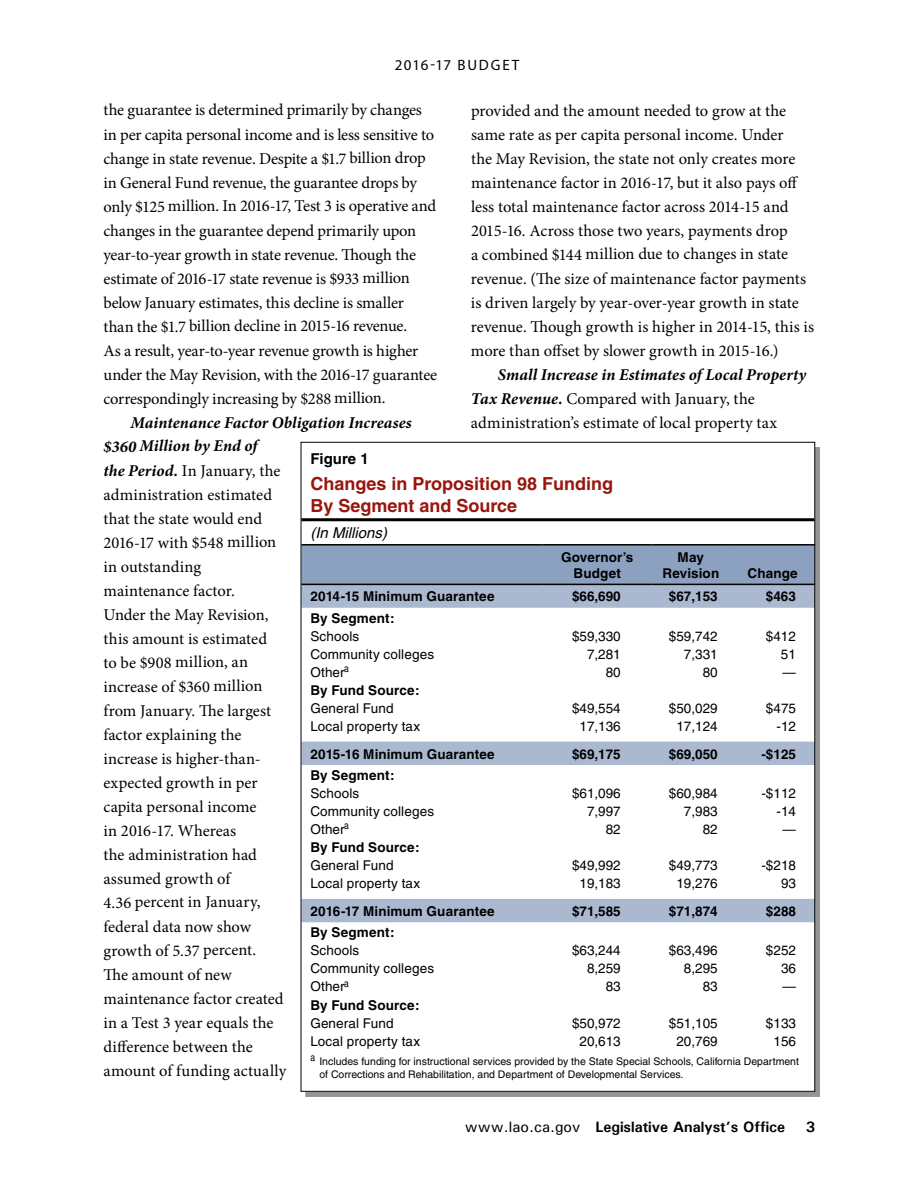
<style>
.page{position:relative;width:918px;height:1188px;background:#fff}
.page>*{position:absolute;margin:0;border:0;box-sizing:border-box;transform-origin:0 0}
.t1{font:700 18px/21.6px "Helvetica";color:#99160f}
.t2{font:16.5px/24px "Minion Pro";letter-spacing:-.005em;color:#000}
.t3{font:700 15px "Univers";color:#000}
.t4{font:15px "Myriad Pro";letter-spacing:.12em;color:#000}
.t5{font:italic 15px "Helvetica";color:#000}
.t6{font:700 15px "Helvetica";color:#000}
.t7{font:13.5px "Helvetica";letter-spacing:.005em;color:#000}
.t8{font:700 13.5px/16.2px "Helvetica";letter-spacing:.005em;color:#000;text-align:center}
.t9{font:10.5px/12.6px "Helvetica";color:#000}
.s1{font-weight:700;font-style:italic}
.s2{font-weight:500}
</style>
<div class="page">
<hr style="left:301px;top:518px;width:513px;height:3px;background:#000">
<div style="left:303px;top:546px;width:510px;height:38px;background:#8ca0bf"></div>
<svg style="left:303px;top:585px;width:510px;height:337px"></svg>
<hr style="left:301px;top:544px;width:242px;height:2px;background:#000">
<hr style="left:543px;top:544px;width:109px;height:2px;background:#000">
<hr style="left:652px;top:544px;width:78px;height:2px;background:#000">
<hr style="left:730px;top:544px;width:85px;height:2px;background:#000">
<hr style="left:301px;top:584px;width:242px;height:1px;background:#000">
<hr style="left:543px;top:584px;width:109px;height:1px;background:#000">
<hr style="left:652px;top:584px;width:78px;height:1px;background:#000">
<hr style="left:730px;top:584px;width:85px;height:1px;background:#000">
<p class="t4" style="left:395px;top:55px;width:126px">2016-17 BUDGET</p>
<p class="t2" style="left:103px;top:98px;width:335px">the guarantee is determined primarily by changes in per capita personal income and is less sensitive to change in state revenue. Despite a $1.7 billion drop in General Fund revenue, the guarantee drops by only $125 million. In 2016-17, Test 3 is operative and changes in the guarantee depend primarily upon year-to-year growth in state revenue. Though the estimate of 2016-17 state revenue is $933 million below January estimates, this decline is smaller than the $1.7 billion decline in 2015-16 revenue.<br>As a result, year-to-year revenue growth is higher under the May Revision, with the 2016-17 guarantee correspondingly increasing by $288 million.</p>
<p class="t2" style="left:103px;top:410px;width:310px;text-indent:27px"><span class="s1">Maintenance Factor Obligation Increases $360 Million by End of<br>the Period.</span> In January, the<br>administration estimated<br>that the state would end<br>2016-17 with $548 million<br>in outstanding<br>maintenance factor.<br>Under the May Revision,<br>this amount is estimated<br>to be $908 million, an<br>increase of $360 million<br>from January. The largest<br>factor explaining the<br>increase is higher-than-<br>expected growth in per<br>capita personal income<br>in 2016-17. Whereas<br>the administration had<br>assumed growth of<br>4.36 percent in January,<br>federal data now show<br>growth of 5.37 percent.<br>The amount of new<br>maintenance factor created<br>in a Test 3 year equals the<br>difference between the<br>amount of funding actually</p>
<p class="t2" style="left:471px;top:98px;width:345px">provided and the amount needed to grow at the same rate as per capita personal income. Under<br>the May Revision, the state not only creates more maintenance factor in 2016-17, but it also pays off less total maintenance factor across 2014-15 and 2015-16. Across those two years, payments drop<br>a combined $144 million due to changes in state revenue. (The size of maintenance factor payments is driven largely by year-over-year growth in state revenue. Though growth is higher in 2014-15, this is more than offset by slower growth in 2015-16.)</p>
<p class="t2" style="left:471px;top:362px;width:337px;text-indent:27px"><span class="s1">Small Increase in Estimates of Local Property<br>Tax Revenue.</span> Compared with January, the administration’s estimate of local property tax</p>
<p class="t6" style="left:310px;top:450px;width:60px">Figure 1</p>
<p class="t1" style="left:310px;top:473px;width:304px">Changes in Proposition 98 Funding<br>By Segment and Source</p>
<p class="t5" style="left:310px;top:524px;width:78px">(In Millions)</p>
<p class="t8" style="left:561px;top:549px;width:74px">Governor’s<br>Budget</p>
<p class="t8" style="left:662px;top:549px;width:58px">May<br>Revision</p>
<p class="t8" style="left:747px;top:565px;width:52px">Change</p>
<p class="t8" style="left:310px;top:588px;width:186px">2014-15 Minimum Guarantee</p>
<p class="t8" style="left:572px;top:588px;width:50px">$66,690</p>
<p class="t8" style="left:669px;top:588px;width:50px">$67,153</p>
<p class="t8" style="left:766px;top:588px;width:32px">$463</p>
<p class="t8" style="left:310px;top:609px;width:86px">By Segment:</p>
<p class="t7" style="left:310px;top:628px;width:50px">Schools</p>
<p class="t7" style="left:572px;top:628px;width:50px">$59,330</p>
<p class="t7" style="left:669px;top:628px;width:50px">$59,742</p>
<p class="t7" style="left:766px;top:628px;width:32px">$412</p>
<p class="t7" style="left:310px;top:646px;width:125px">Community colleges</p>
<p class="t7" style="left:587px;top:646px;width:35px">7,281</p>
<p class="t7" style="left:684px;top:646px;width:35px">7,331</p>
<p class="t7" style="left:781px;top:646px;width:17px">51</p>
<p class="t7" style="left:310px;top:664px;width:40px">Other<sup>a</sup></p>
<p class="t7" style="left:606px;top:664px;width:17px">80</p>
<p class="t7" style="left:703px;top:664px;width:17px">80</p>
<p class="t7" style="left:783px;top:664px;width:15px">—</p>
<p class="t8" style="left:310px;top:682px;width:111px">By Fund Source:</p>
<p class="t7" style="left:310px;top:701px;width:85px">General Fund</p>
<p class="t7" style="left:572px;top:701px;width:50px">$49,554</p>
<p class="t7" style="left:669px;top:701px;width:50px">$50,029</p>
<p class="t7" style="left:766px;top:701px;width:32px">$475</p>
<p class="t7" style="left:310px;top:719px;width:111px">Local property tax</p>
<p class="t7" style="left:580px;top:719px;width:43px">17,136</p>
<p class="t7" style="left:676px;top:719px;width:43px">17,124</p>
<p class="t7" style="left:777px;top:719px;width:21px">-12</p>
<p class="t8" style="left:310px;top:745px;width:186px">2015-16 Minimum Guarantee</p>
<p class="t8" style="left:572px;top:745px;width:50px">$69,175</p>
<p class="t8" style="left:669px;top:745px;width:50px">$69,050</p>
<p class="t8" style="left:761px;top:745px;width:36px">-$125</p>
<p class="t8" style="left:310px;top:767px;width:86px">By Segment:</p>
<p class="t7" style="left:310px;top:785px;width:50px">Schools</p>
<p class="t7" style="left:572px;top:785px;width:50px">$61,096</p>
<p class="t7" style="left:669px;top:785px;width:50px">$60,984</p>
<p class="t7" style="left:761px;top:785px;width:36px">-$112</p>
<p class="t7" style="left:310px;top:803px;width:125px">Community colleges</p>
<p class="t7" style="left:587px;top:803px;width:35px">7,997</p>
<p class="t7" style="left:684px;top:803px;width:35px">7,983</p>
<p class="t7" style="left:777px;top:803px;width:21px">-14</p>
<p class="t7" style="left:310px;top:821px;width:40px">Other<sup>a</sup></p>
<p class="t7" style="left:606px;top:821px;width:17px">82</p>
<p class="t7" style="left:703px;top:821px;width:17px">82</p>
<p class="t7" style="left:783px;top:821px;width:15px">—</p>
<p class="t8" style="left:310px;top:839px;width:111px">By Fund Source:</p>
<p class="t7" style="left:310px;top:858px;width:85px">General Fund</p>
<p class="t7" style="left:572px;top:858px;width:50px">$49,992</p>
<p class="t7" style="left:669px;top:858px;width:50px">$49,773</p>
<p class="t7" style="left:761px;top:858px;width:36px">-$218</p>
<p class="t7" style="left:310px;top:876px;width:111px">Local property tax</p>
<p class="t7" style="left:580px;top:876px;width:43px">19,183</p>
<p class="t7" style="left:676px;top:876px;width:43px">19,276</p>
<p class="t7" style="left:781px;top:876px;width:17px">93</p>
<p class="t8" style="left:310px;top:903px;width:186px">2016-17 Minimum Guarantee</p>
<p class="t8" style="left:572px;top:903px;width:50px">$71,585</p>
<p class="t8" style="left:669px;top:903px;width:50px">$71,874</p>
<p class="t8" style="left:766px;top:903px;width:32px">$288</p>
<p class="t8" style="left:310px;top:924px;width:86px">By Segment:</p>
<p class="t7" style="left:310px;top:942px;width:50px">Schools</p>
<p class="t7" style="left:572px;top:942px;width:50px">$63,244</p>
<p class="t7" style="left:669px;top:942px;width:50px">$63,496</p>
<p class="t7" style="left:766px;top:942px;width:32px">$252</p>
<p class="t7" style="left:310px;top:961px;width:125px">Community colleges</p>
<p class="t7" style="left:587px;top:961px;width:35px">8,259</p>
<p class="t7" style="left:684px;top:961px;width:35px">8,295</p>
<p class="t7" style="left:781px;top:961px;width:17px">36</p>
<p class="t7" style="left:310px;top:979px;width:40px">Other<sup>a</sup></p>
<p class="t7" style="left:606px;top:979px;width:17px">83</p>
<p class="t7" style="left:703px;top:979px;width:17px">83</p>
<p class="t7" style="left:783px;top:979px;width:15px">—</p>
<p class="t8" style="left:310px;top:997px;width:111px">By Fund Source:</p>
<p class="t7" style="left:310px;top:1015px;width:85px">General Fund</p>
<p class="t7" style="left:572px;top:1015px;width:50px">$50,972</p>
<p class="t7" style="left:669px;top:1015px;width:50px">$51,105</p>
<p class="t7" style="left:766px;top:1015px;width:32px">$133</p>
<p class="t7" style="left:310px;top:1033px;width:111px">Local property tax</p>
<p class="t7" style="left:580px;top:1033px;width:43px">20,613</p>
<p class="t7" style="left:676px;top:1033px;width:43px">20,769</p>
<p class="t7" style="left:774px;top:1033px;width:24px">156</p>
<p class="t9" style="left:319px;top:1055px;width:481px;text-indent:-9px"><sup>a</sup> Includes funding for instructional services provided by the State Special Schools, California Department of Corrections and Rehabilitation, and Department of Developmental Services.</p>
<p class="t3" style="left:465px;top:1118px;width:322px"><span class="s2">www.lao.ca.gov</span> Legislative Analyst’s Office</p>
<p class="t3" style="left:806px;top:1118px;width:11px">3</p>
</div>
